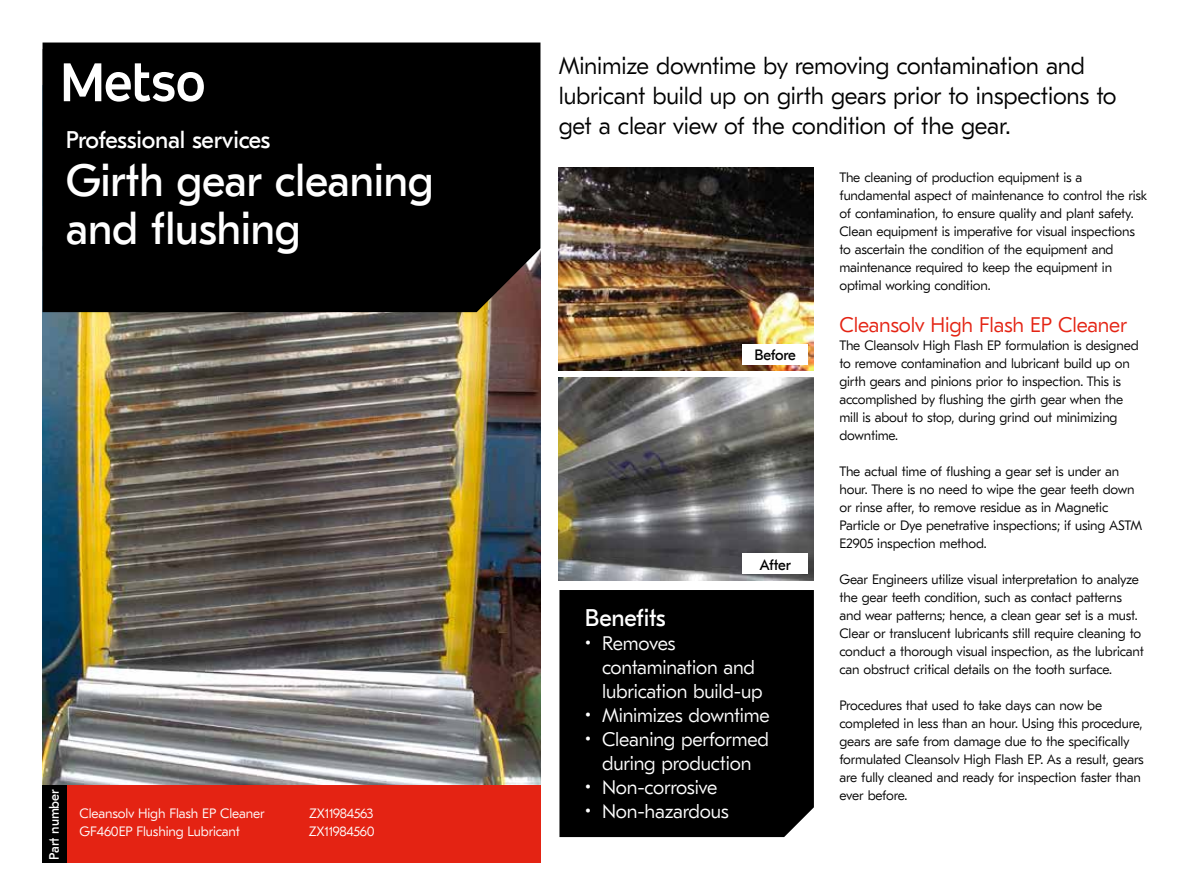
<style>
.page{position:relative;width:1191px;height:893px;background:#fff}
.page>*{position:absolute;margin:0;border:0;box-sizing:border-box;transform-origin:0 0}
.t1{font:45px/48px "GT Eesti Text";letter-spacing:-.01em;color:#fff}
.t2{font:300 24px/30px "GT Eesti Pro Text";letter-spacing:-.01em;color:#000}
.t3{font:24px "GT Eesti Text";letter-spacing:-.01em;color:#fff}
.t4{font:300 21px "GT Eesti Pro Text";letter-spacing:-.01em;color:#e42313}
.t5{font:300 19.5px/24px "GT Eesti Pro Text";letter-spacing:-.01em;color:#fff}
.t6{font:15px "GT Eesti Text";letter-spacing:-.025em;color:#000}
.t7{font:300 13.5px/18px "GT Eesti Pro Text";letter-spacing:-.01em;color:#000}
.t8{font:300 13.5px "GT Eesti Pro Text";letter-spacing:-.01em;color:#fff}
.t9{font:13.5px "GT Eesti Text";letter-spacing:-.01em;color:#fff}
</style>
<div class="page">
<img style="left:559px;top:167px;width:254px;height:203px">
<img style="left:43px;top:312px;width:497px;height:474px">
<img style="left:559px;top:378px;width:254px;height:202px">
<div style="left:67px;top:786px;width:473px;height:77px;background:#e42313"></div>
<div style="left:43px;top:786px;width:24px;height:77px;background:#000"></div>
<div style="left:43px;top:43px;width:497px;height:269px;background:#000"></div>
<svg style="left:64px;top:63px;width:140px;height:39px"></svg>
<div style="left:559px;top:590px;width:255px;height:247px;background:#000"></div>
<div style="left:742px;top:344px;width:66px;height:20px;background:#fff"></div>
<div style="left:742px;top:554px;width:66px;height:20px;background:#fff"></div>
<h2 class="t3" style="left:66px;top:127px;width:206px">Professional services</h2>
<h1 class="t1" style="left:66px;top:158px;width:370px">Girth gear cleaning and flushing</h1>
<p class="t9" style="left:47px;top:859px;width:72px;rotate:-90deg">Part number</p>
<p class="t8" style="left:80px;top:806px;width:186px">Cleansolv High Flash EP Cleaner</p>
<p class="t8" style="left:309px;top:806px;width:66px">ZX11984563</p>
<p class="t8" style="left:80px;top:824px;width:162px">GF460EP Flushing Lubricant</p>
<p class="t8" style="left:309px;top:824px;width:67px">ZX11984560</p>
<h2 class="t2" style="left:559px;top:51px;width:559px">Minimize downtime by removing contamination and lubricant build up on girth gears prior to inspections to get a clear view of the condition of the gear.</h2>
<p class="t7" style="left:839px;top:168px;width:309px">The cleaning of production equipment is a fundamental aspect of maintenance to control the risk of contamination, to ensure quality and plant safety.<br>Clean equipment is imperative for visual inspections to ascertain the condition of the equipment and maintenance required to keep the equipment in optimal working condition.</p>
<h3 class="t4" style="left:839px;top:313px;width:289px">Cleansolv High Flash EP Cleaner</h3>
<p class="t7" style="left:839px;top:336px;width:301px">The Cleansolv High Flash EP formulation is designed to remove contamination and lubricant build up on girth gears and pinions prior to inspection. This is accomplished by flushing the girth gear when the mill is about to stop, during grind out minimizing downtime.</p>
<p class="t7" style="left:839px;top:462px;width:304px">The actual time of flushing a gear set is under an hour. There is no need to wipe the gear teeth down or rinse after, to remove residue as in Magnetic Particle or Dye penetrative inspections; if using ASTM E2905 inspection method.</p>
<p class="t7" style="left:839px;top:570px;width:306px">Gear Engineers utilize visual interpretation to analyze the gear teeth condition, such as contact patterns and wear patterns; hence, a clean gear set is a must.<br>Clear or translucent lubricants still require cleaning to conduct a thorough visual inspection, as the lubricant can obstruct critical details on the tooth surface.</p>
<p class="t7" style="left:839px;top:696px;width:306px">Procedures that used to take days can now be completed in less than an hour. Using this procedure, gears are safe from damage due to the specifically formulated Cleansolv High Flash EP. As a result, gears are fully cleaned and ready for inspection faster than ever before.</p>
<p class="t6" style="left:754px;top:346px;width:43px">Before</p>
<p class="t6" style="left:759px;top:556px;width:33px">After</p>
<h2 class="t3" style="left:585px;top:604px;width:82px">Benefits</h2>
<h3 class="t5" style="left:602px;top:631px;width:162px;text-indent:-17px">• Removes contamination and lubrication build-up</h3>
<h3 class="t5" style="left:585px;top:703px;width:186px">• Minimizes downtime</h3>
<h3 class="t5" style="left:585px;top:728px;width:186px;text-align:center">• Cleaning performed during production</h3>
<h3 class="t5" style="left:585px;top:776px;width:134px">• Non-corrosive</h3>
<h3 class="t5" style="left:585px;top:800px;width:145px">• Non-hazardous</h3>
</div>
